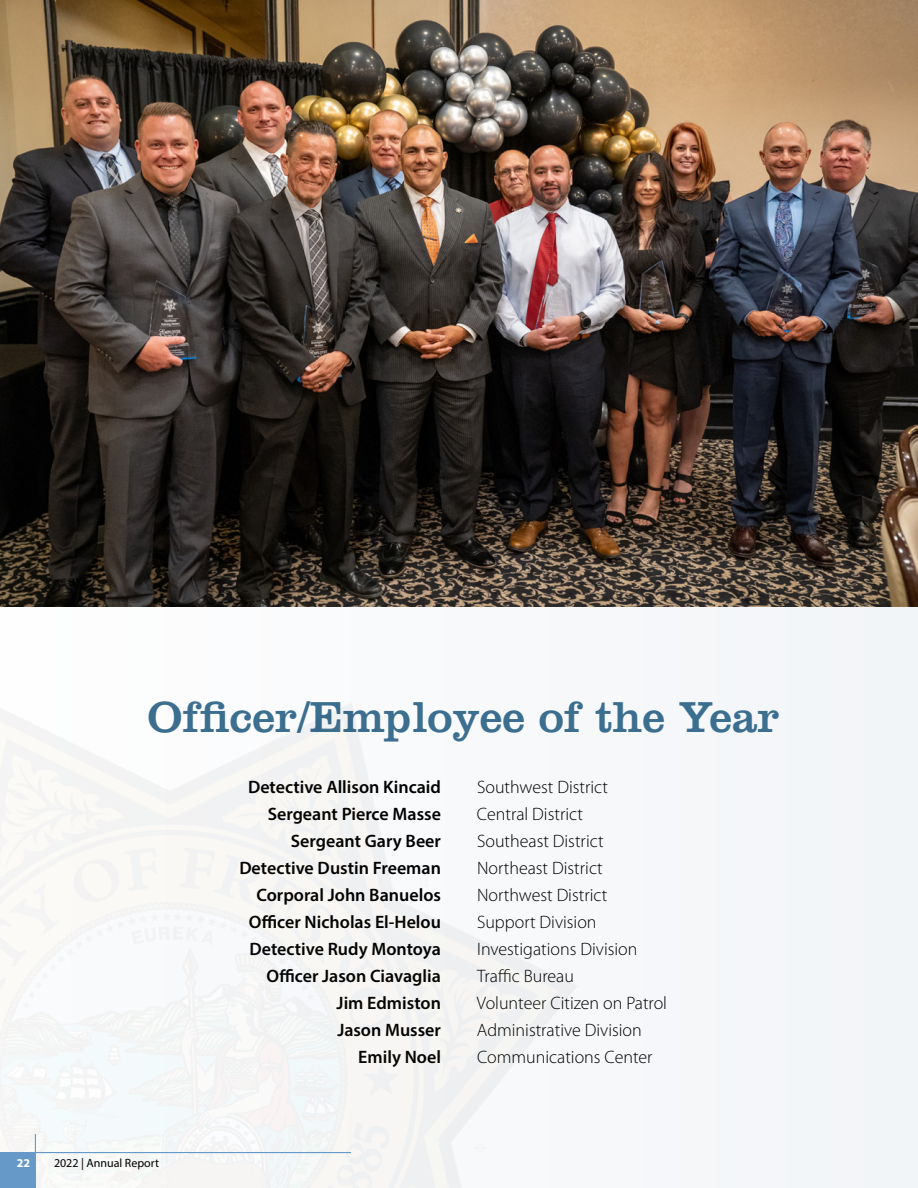
<style>
.page{position:relative;width:918px;height:1188px;background:#f6f7f9}
.page>*{position:absolute;margin:0;border:0;box-sizing:border-box;transform-origin:0 0}
.SecDesc__Myraid_MM_S{font:45px "Clarendon";color:#3b6e8f}
.text_Myriad_Light_no{font:300 18px "Myriad Pro";color:#000}
.text_Myriad_Light_no-2{font:600 18px "Myriad Pro";color:#000}
.t1{font:12px "Myriad Pro";color:#000}
.t2{font:700 12px "Myriad Pro";color:#fff}
</style>
<div class="page">
<img style="left:0;top:0;width:918px;height:607px">
<div style="left:0;top:1152px;width:36px;height:36px;background:#6799c8"></div>
<svg style="left:35px;top:1134px;width:1px;height:18px"></svg>
<hr style="left:36px;top:1152px;width:315px;height:1px;background:#6799c8">
<p class="SecDesc__Myraid_MM_S" style="left:147px;top:691px;width:634px">Officer/Employee of the Year</p>
<p class="text_Myriad_Light_no-2" style="left:248px;top:775px;width:194px">Detective Allison Kincaid</p>
<p class="text_Myriad_Light_no" style="left:477px;top:777px;width:133px">Southwest District</p>
<p class="text_Myriad_Light_no-2" style="left:268px;top:802px;width:175px">Sergeant Pierce Masse</p>
<p class="text_Myriad_Light_no" style="left:477px;top:804px;width:108px">Central District</p>
<p class="text_Myriad_Light_no-2" style="left:291px;top:829px;width:152px">Sergeant Gary Beer</p>
<p class="text_Myriad_Light_no" style="left:477px;top:831px;width:128px">Southeast District</p>
<p class="text_Myriad_Light_no-2" style="left:239px;top:856px;width:203px">Detective Dustin Freeman</p>
<p class="text_Myriad_Light_no" style="left:477px;top:858px;width:127px">Northeast District</p>
<p class="text_Myriad_Light_no-2" style="left:257px;top:883px;width:186px">Corporal John Banuelos</p>
<p class="text_Myriad_Light_no" style="left:477px;top:885px;width:132px">Northwest District</p>
<p class="text_Myriad_Light_no-2" style="left:249px;top:910px;width:194px">Officer Nicholas El-Helou</p>
<p class="text_Myriad_Light_no" style="left:477px;top:912px;width:121px">Support Division</p>
<p class="text_Myriad_Light_no-2" style="left:249px;top:937px;width:193px">Detective Rudy Montoya</p>
<p class="text_Myriad_Light_no" style="left:477px;top:939px;width:162px">Investigations Division</p>
<p class="text_Myriad_Light_no-2" style="left:266px;top:964px;width:176px">Officer Jason Ciavaglia</p>
<p class="text_Myriad_Light_no" style="left:477px;top:966px;width:99px">Traffic Bureau</p>
<p class="text_Myriad_Light_no-2" style="left:337px;top:991px;width:106px">Jim Edmiston</p>
<p class="text_Myriad_Light_no" style="left:477px;top:993px;width:192px">Volunteer Citizen on Patrol</p>
<p class="text_Myriad_Light_no-2" style="left:337px;top:1018px;width:105px">Jason Musser</p>
<p class="text_Myriad_Light_no" style="left:477px;top:1020px;width:166px">Administrative Division</p>
<p class="text_Myriad_Light_no-2" style="left:358px;top:1045px;width:84px">Emily Noel</p>
<p class="text_Myriad_Light_no" style="left:477px;top:1047px;width:177px">Communications Center</p>
<p class="t2" style="left:17px;top:1155px;width:15px">22</p>
<p class="t1" style="left:54px;top:1156px;width:107px">2022 | Annual Report</p>
</div>
